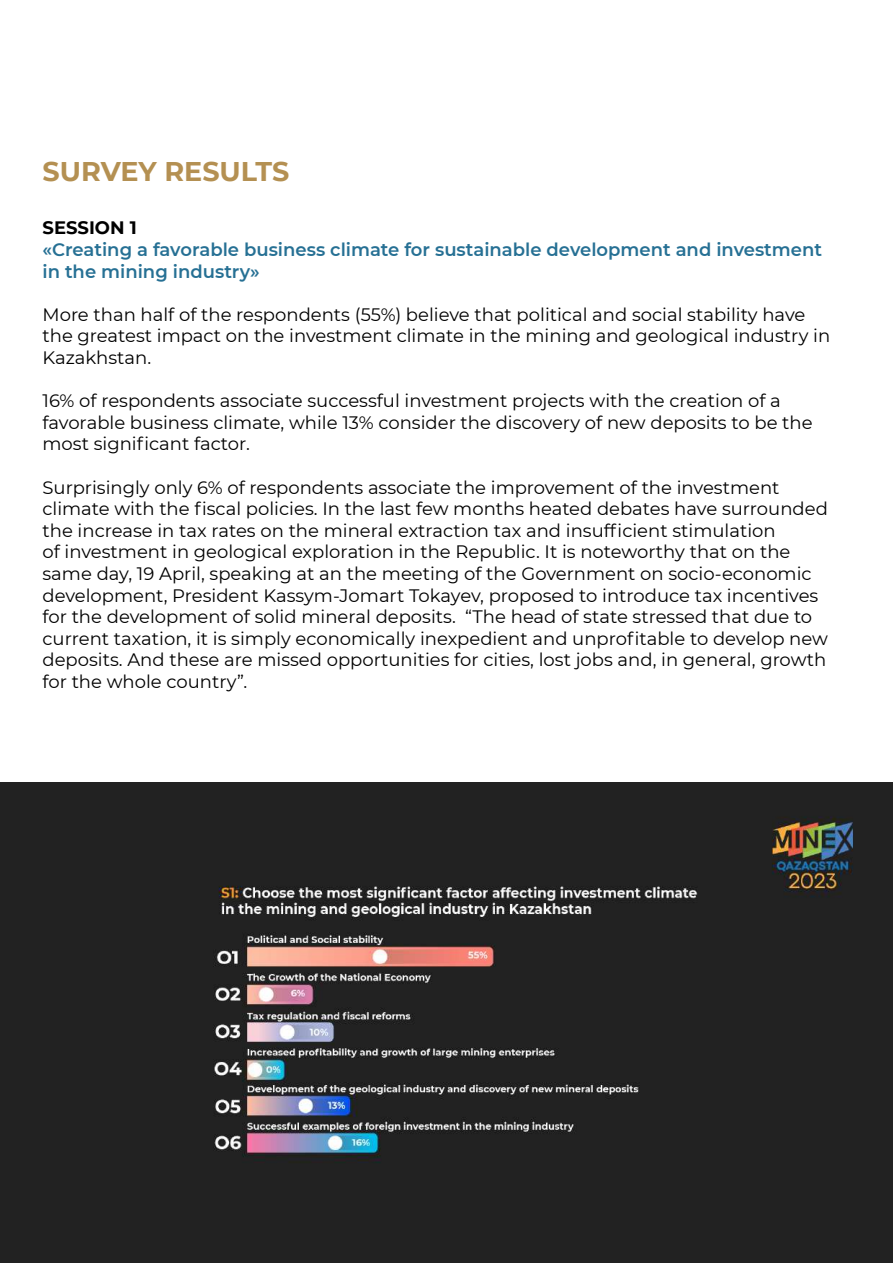
<style>
.page{position:relative;width:893px;height:1263px;background:#fff}
.page>*{position:absolute;margin:0;border:0;box-sizing:border-box;transform-origin:0 0}
.t1{font:700 27px "Montserrat";color:#b49052}
.t2{font:18px/21.6px "Montserrat";color:#000}
.t3{font:600 18px/21.6px "Montserrat";color:#267094}
.t4{font:700 18px "Montserrat";color:#000}
</style>
<div class="page">
<img style="left:0;top:782px;width:893px;height:481px">
<h1 class="t1" style="left:43px;top:152px;width:248px">SURVEY RESULTS</h1>
<p class="t4" style="left:43px;top:215px;width:96px">SESSION 1</p>
<p class="t3" style="left:43px;top:238px;width:781px">«Creating a favorable business climate for sustainable development and investment in the mining industry»</p>
<p class="t2" style="left:43px;top:303px;width:789px">More than half of the respondents (55%) believe that political and social stability have the greatest impact on the investment climate in the mining and geological industry in<br>Kazakhstan.</p>
<p class="t2" style="left:43px;top:389px;width:772px">16% of respondents associate successful investment projects with the creation of a favorable business climate, while 13% consider the discovery of new deposits to be the most significant factor.</p>
<p class="t2" style="left:43px;top:476px;width:787px">Surprisingly only 6% of respondents associate the improvement of the investment climate with the fiscal policies. In the last few months heated debates have surrounded the increase in tax rates on the mineral extraction tax and insufficient stimulation<br>of investment in geological exploration in the Republic. It is noteworthy that on the same day, 19 April, speaking at an the meeting of the Government on socio-economic development, President Kassym-Jomart Tokayev, proposed to introduce tax incentives for the development of solid mineral deposits. “The head of state stressed that due to current taxation, it is simply economically inexpedient and unprofitable to develop new deposits. And these are missed opportunities for cities, lost jobs and, in general, growth for the whole country”.</p>
</div>
